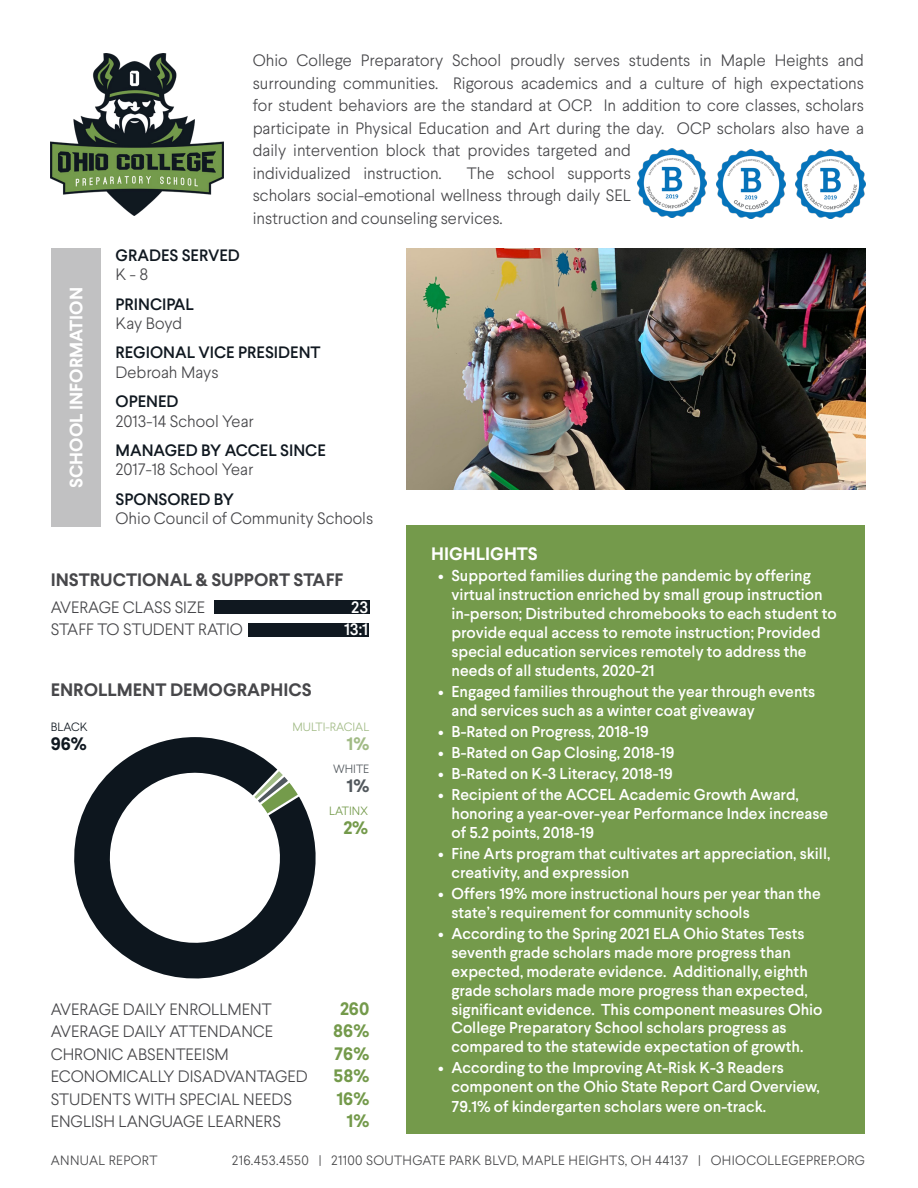
<style>
.page{position:relative;width:918px;height:1188px;background:#fff}
.page>*{position:absolute;margin:0;border:0;box-sizing:border-box;transform-origin:0 0}
.t1{font:700 18px "Larsseit";color:#47474a}
.t2{font:700 18px "Larsseit";color:#fff}
.t3{font:700 18px "Larsseit";color:#749a4b}
.t4{font:700 18px "Larsseit";color:#101820}
.t5{font:700 18px "Larsseit";color:#a2bb86}
.t6{font:700 18px "Larsseit";color:#53595e}
.t7{font:300 16.5px/22.5px "Larsseit";color:#47474a}
.t8{font:500 16.5px "Larsseit";color:#101820}
.t9{font:500 16.5px "Larsseit";color:#fff}
.t10{font:500 15.75px/18.9px "Larsseit";color:#fff}
.t11{font:300 13.5px "Larsseit";letter-spacing:.025em;color:#48484a}
.t12{font:300 12px "Larsseit";color:#a2bb86}
.t13{font:300 12px "Larsseit";color:#749a4b}
.t14{font:300 12px "Larsseit";color:#101820}
.t15{font:300 12px "Larsseit";color:#53595e}
</style>
<div class="page">
<div style="left:407px;top:526px;width:458px;height:608px;background:#749a4b"></div>
<img style="left:51px;top:54px;width:172px;height:162px">
<div style="left:51px;top:248px;width:49px;height:278px;background:#c1c1c2"></div>
<svg style="left:74px;top:737px;width:242px;height:242px"></svg>
<img style="left:407px;top:248px;width:458px;height:242px">
<div style="left:214px;top:600px;width:155px;height:14px;background:#101820"></div>
<div style="left:248px;top:623px;width:121px;height:13px;background:#101820"></div>
<img style="left:796px;top:149px;width:69px;height:70px">
<img style="left:717px;top:149px;width:69px;height:70px">
<img style="left:638px;top:148px;width:69px;height:70px">
<p class="t2" style="left:64px;top:488px;width:202px;rotate:-90deg">SCHOOL INFORMATION</p>
<p class="t7" style="left:253px;top:49px;width:613px">Ohio College Preparatory School proudly serves students in Maple Heights and surrounding communities. Rigorous academics and a culture of high expectations for student behaviors are the standard at OCP. In addition to core classes, scholars participate in Physical Education and Art during the day. OCP scholars also have a daily intervention block that provides targeted and<br>individualized instruction.</p>
<p class="t7" style="left:253px;top:162px;width:380px;text-align:justify;text-indent:214px">The school supports scholars social-emotional wellness through daily SEL instruction and counseling services.</p>
<p class="t8" style="left:116px;top:245px;width:126px">GRADES SERVED</p>
<p class="t7" style="left:116px;top:263px;width:34px">K - 8</p>
<p class="t8" style="left:116px;top:293px;width:80px">PRINCIPAL</p>
<p class="t7" style="left:116px;top:312px;width:68px">Kay Boyd</p>
<p class="t8" style="left:116px;top:342px;width:207px">REGIONAL VICE PRESIDENT</p>
<p class="t7" style="left:116px;top:361px;width:105px">Debroah Mays</p>
<p class="t8" style="left:116px;top:391px;width:65px">OPENED</p>
<p class="t7" style="left:116px;top:409px;width:140px">2013-14 School Year</p>
<p class="t8" style="left:116px;top:440px;width:212px">MANAGED BY ACCEL SINCE</p>
<p class="t7" style="left:116px;top:458px;width:139px">2017-18 School Year</p>
<p class="t8" style="left:116px;top:488px;width:120px">SPONSORED BY</p>
<p class="t7" style="left:116px;top:507px;width:259px">Ohio Council of Community Schools</p>
<p class="t1" style="left:51px;top:568px;width:294px">INSTRUCTIONAL &amp; SUPPORT STAFF</p>
<p class="t7" style="left:51px;top:596px;width:156px">AVERAGE CLASS SIZE</p>
<p class="t9" style="left:351px;top:597px;width:18px">23</p>
<p class="t7" style="left:51px;top:618px;width:194px">STAFF TO STUDENT RATIO</p>
<p class="t9" style="left:344px;top:619px;width:26px">13:1</p>
<p class="t1" style="left:51px;top:678px;width:262px">ENROLLMENT DEMOGRAPHICS</p>
<p class="t14" style="left:51px;top:719px;width:38px">BLACK</p>
<p class="t4" style="left:51px;top:732px;width:38px">96%</p>
<p class="t12" style="left:293px;top:719px;width:78px">MULTI-RACIAL</p>
<p class="t5" style="left:346px;top:732px;width:24px">1%</p>
<p class="t15" style="left:333px;top:761px;width:38px">WHITE</p>
<p class="t6" style="left:346px;top:774px;width:24px">1%</p>
<p class="t13" style="left:329px;top:803px;width:41px">LATINX</p>
<p class="t3" style="left:343px;top:816px;width:26px">2%</p>
<p class="t7" style="left:51px;top:997px;width:222px">AVERAGE DAILY ENROLLMENT</p>
<p class="t3" style="left:340px;top:997px;width:31px">260</p>
<p class="t7" style="left:51px;top:1020px;width:224px">AVERAGE DAILY ATTENDANCE</p>
<p class="t3" style="left:333px;top:1019px;width:38px">86%</p>
<p class="t7" style="left:51px;top:1042px;width:180px">CHRONIC ABSENTEEISM</p>
<p class="t3" style="left:334px;top:1042px;width:37px">76%</p>
<p class="t7" style="left:51px;top:1065px;width:259px">ECONOMICALLY DISADVANTAGED</p>
<p class="t3" style="left:334px;top:1064px;width:37px">58%</p>
<p class="t7" style="left:51px;top:1087px;width:243px">STUDENTS WITH SPECIAL NEEDS</p>
<p class="t3" style="left:336px;top:1087px;width:34px">16%</p>
<p class="t7" style="left:51px;top:1110px;width:232px">ENGLISH LANGUAGE LEARNERS</p>
<p class="t3" style="left:346px;top:1109px;width:24px">1%</p>
<p class="t2" style="left:431px;top:542px;width:108px">HIGHLIGHTS</p>
<p class="t10" style="left:452px;top:566px;width:387px;text-indent:-14px">• Supported families during the pandemic by offering virtual instruction enriched by small group instruction in-person; Distributed chromebooks to each student to provide equal access to remote instruction; Provided special education services remotely to address the needs of all students, 2020-21</p>
<p class="t10" style="left:452px;top:682px;width:365px;text-indent:-14px">• Engaged families throughout the year through events and services such as a winter coat giveaway</p>
<p class="t10" style="left:438px;top:722px;width:212px">• B-Rated on Progress, 2018-19</p>
<p class="t10" style="left:438px;top:743px;width:238px">• B-Rated on Gap Closing, 2018-19</p>
<p class="t10" style="left:438px;top:764px;width:236px">• B-Rated on K-3 Literacy, 2018-19</p>
<p class="t10" style="left:452px;top:785px;width:378px;text-indent:-14px">• Recipient of the ACCEL Academic Growth Award, honoring a year-over-year Performance Index increase of 5.2 points, 2018-19</p>
<p class="t10" style="left:452px;top:844px;width:380px;text-indent:-14px">• Fine Arts program that cultivates art appreciation, skill, creativity, and expression</p>
<p class="t10" style="left:452px;top:884px;width:371px;text-indent:-14px">• Offers 19% more instructional hours per year than the state’s requirement for community schools</p>
<p class="t10" style="left:452px;top:924px;width:373px;text-indent:-14px">• According to the Spring 2021 ELA Ohio States Tests seventh grade scholars made more progress than expected, moderate evidence. Additionally, eighth grade scholars made more progress than expected, significant evidence. This component measures Ohio College Preparatory School scholars progress as compared to the statewide expectation of growth.</p>
<p class="t10" style="left:452px;top:1058px;width:370px;line-height:19.4px;text-indent:-14px">• According to the Improving At-Risk K-3 Readers component on the Ohio State Report Card Overview,<br>79.1% of kindergarten scholars were on-track.</p>
<p class="t11" style="left:51px;top:1152px;width:108px">ANNUAL REPORT</p>
<p class="t11" style="left:232px;top:1152px;width:635px">216.453.4550 | 21100 SOUTHGATE PARK BLVD, MAPLE HEIGHTS, OH 44137 | OHIOCOLLEGEPREP.ORG</p>
</div>
